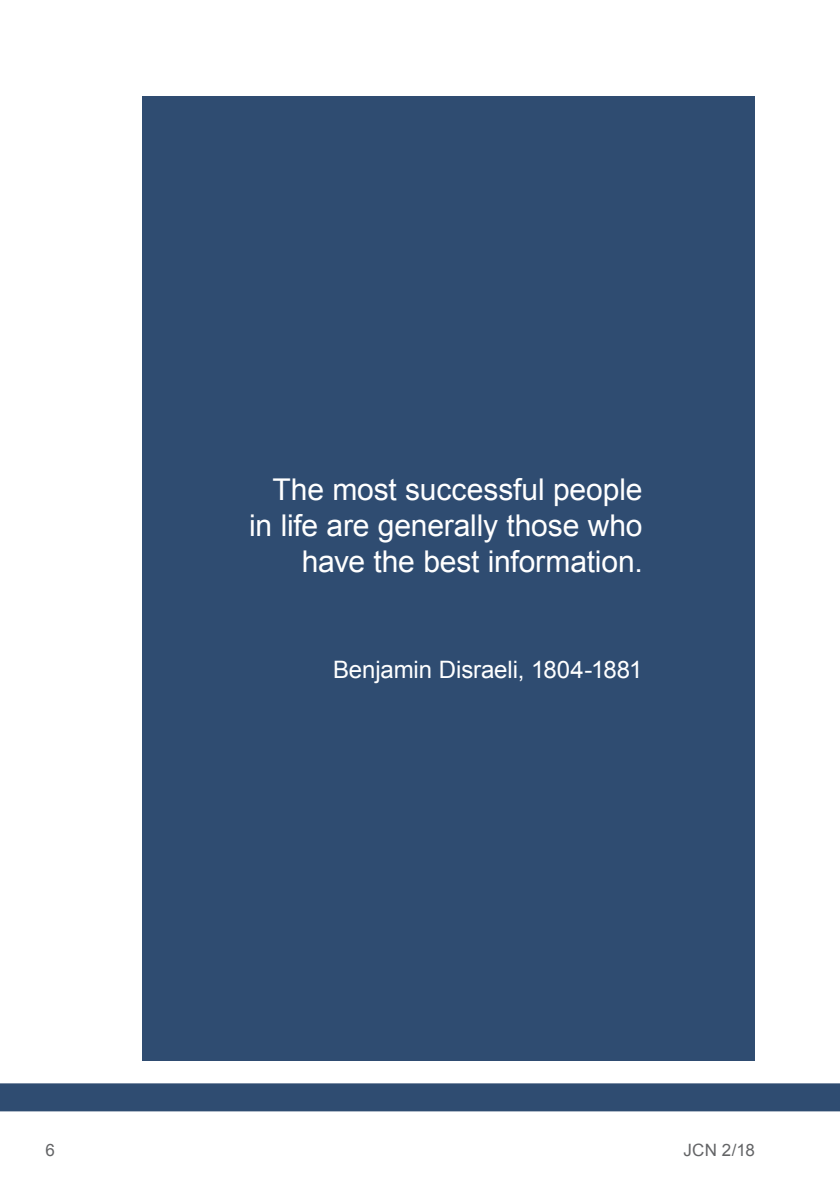
<style>
.page{position:relative;width:840px;height:1191px;background:#fff}
.page>*{position:absolute;margin:0;border:0;box-sizing:border-box;transform-origin:0 0}
.t1{font:30px/36px "Arial";letter-spacing:-.005em;color:#fff;text-align:right}
.t2{font:24px "Arial";letter-spacing:-.005em;color:#fff}
.t3{font:17px "Arial";color:#636466}
</style>
<div class="page">
<div style="left:142px;top:96px;width:612px;height:964px;background:#2f4c71"></div>
<div style="left:0;top:1083px;width:839px;height:28px;background:#2f4c71"></div>
<p class="t1" style="left:249px;top:472px;width:395px">The most successful people in life are generally those who have the best information.</p>
<p class="t2" style="left:333px;top:654px;width:311px">Benjamin Disraeli, 1804-1881</p>
<p class="t3" style="left:45px;top:1138px;width:11px">6</p>
<p class="t3" style="left:683px;top:1138px;width:73px">JCN 2/18</p>
</div>
